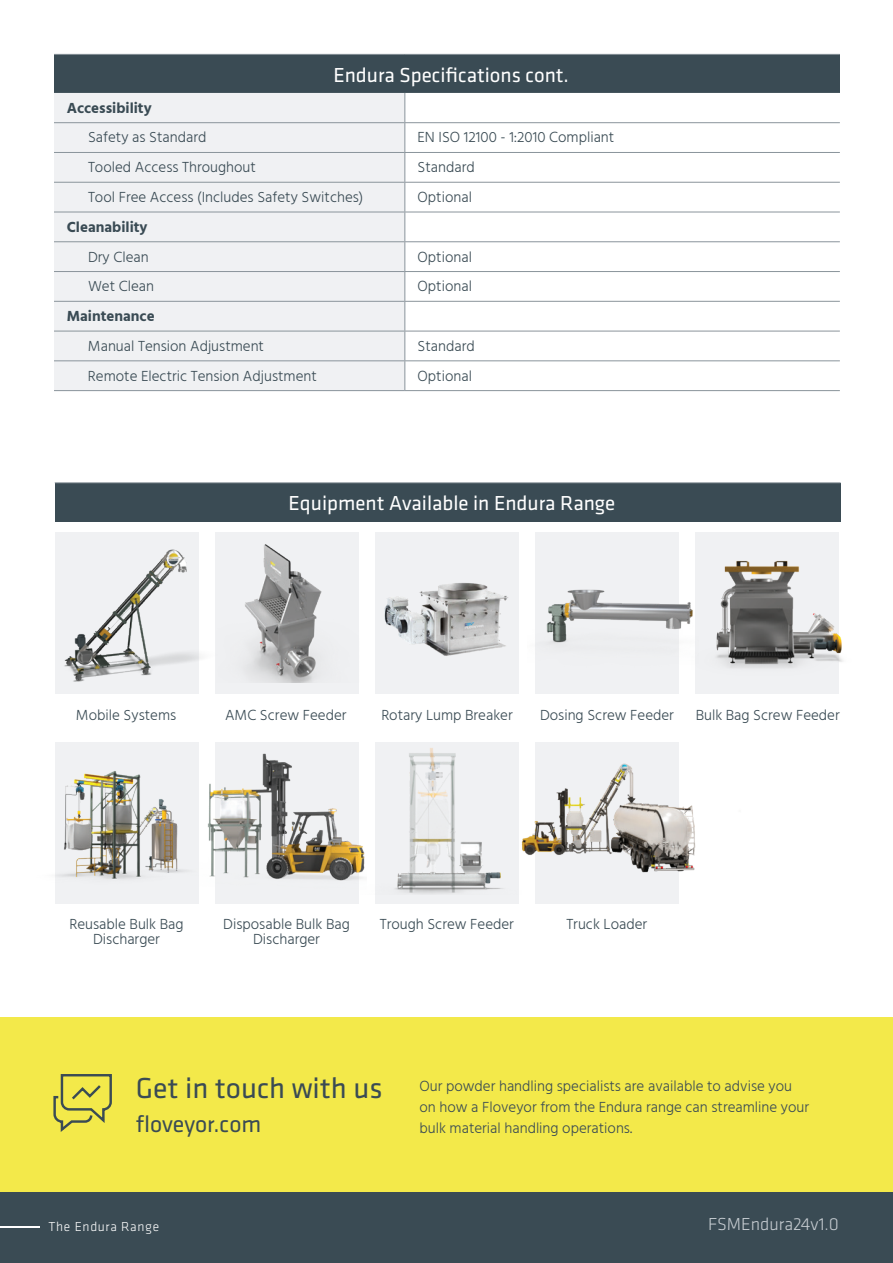
<style>
.page{position:relative;width:893px;height:1263px;background:#fff}
.page>*{position:absolute;margin:0;border:0;box-sizing:border-box;transform-origin:0 0}
.t1{font:30px "Klavika";color:#3a4b54}
.t2{font:24px "Klavika";color:#3a4b54}
.t3{font:21px "Klavika";color:#fff}
.t4{font:300 18px "Klavika";color:#c7cdd2}
.t5{font:300 15px/21px "Hind";color:#3a4b54;text-align:center}
.t6{font:700 15px "Hind";color:#3a4b54}
.t7{font:300 13.5px "Klavika";letter-spacing:.05em;color:#fff}
</style>
<div class="page">
<div style="left:0;top:1192px;width:893px;height:71px;background:#3a4b54"></div>
<div style="left:0;top:1018px;width:893px;height:174px;background:#f3e94a"></div>
<hr style="left:0;top:1226px;width:40px;height:1px;background:#fff">
<svg style="left:53px;top:1074px;width:59px;height:58px"></svg>
<div style="left:54px;top:54px;width:786px;height:39px;background:#3a4b54"></div>
<div style="left:54px;top:93px;width:351px;height:297px;background:#f0f1f3"></div>
<svg style="left:406px;top:123px;width:434px;height:239px"></svg>
<hr style="left:54px;top:54px;width:351px;height:1px;background:#8a949b">
<hr style="left:405px;top:54px;width:435px;height:1px;background:#8a949b">
<hr style="left:54px;top:122px;width:351px;height:1px;background:#8a949b">
<hr style="left:405px;top:122px;width:435px;height:1px;background:#8a949b">
<hr style="left:54px;top:152px;width:351px;height:1px;background:#8a949b">
<hr style="left:54px;top:182px;width:351px;height:1px;background:#8a949b">
<hr style="left:405px;top:152px;width:435px;height:1px;background:#8a949b">
<hr style="left:405px;top:182px;width:435px;height:1px;background:#8a949b">
<hr style="left:54px;top:212px;width:351px;height:1px;background:#8a949b">
<hr style="left:405px;top:212px;width:435px;height:1px;background:#8a949b">
<hr style="left:54px;top:241px;width:351px;height:1px;background:#8a949b">
<hr style="left:54px;top:271px;width:351px;height:1px;background:#8a949b">
<hr style="left:405px;top:241px;width:435px;height:1px;background:#8a949b">
<hr style="left:405px;top:271px;width:435px;height:1px;background:#8a949b">
<hr style="left:54px;top:301px;width:351px;height:1px;background:#8a949b">
<hr style="left:405px;top:301px;width:435px;height:1px;background:#8a949b">
<hr style="left:54px;top:331px;width:351px;height:1px;background:#8a949b">
<hr style="left:405px;top:331px;width:435px;height:1px;background:#8a949b">
<hr style="left:54px;top:360px;width:351px;height:1px;background:#8a949b">
<hr style="left:54px;top:390px;width:351px;height:1px;background:#8a949b">
<svg style="left:405px;top:93px;width:1px;height:297px"></svg>
<hr style="left:405px;top:360px;width:435px;height:1px;background:#8a949b">
<hr style="left:405px;top:390px;width:435px;height:1px;background:#8a949b">
<div style="left:55px;top:483px;width:786px;height:38px;background:#3a4b54"></div>
<hr style="left:55px;top:482px;width:786px;height:1px;background:#8a949b">
<div style="left:375px;top:532px;width:143px;height:161px;background:#f0f1f3"></div>
<div style="left:535px;top:532px;width:144px;height:161px;background:#f0f1f3"></div>
<div style="left:695px;top:532px;width:144px;height:161px;background:#f0f1f3"></div>
<div style="left:215px;top:532px;width:143px;height:161px;background:#f0f1f3"></div>
<img style="left:245px;top:543px;width:114px;height:139px">
<img style="left:56px;top:482px;width:170px;height:212px">
<div style="left:55px;top:742px;width:143px;height:162px;background:#f0f1f3"></div>
<div style="left:375px;top:742px;width:143px;height:162px;background:#f0f1f3"></div>
<img style="left:58px;top:771px;width:128px;height:108px">
<img style="left:384px;top:560px;width:135px;height:113px">
<img style="left:546px;top:589px;width:93px;height:55px">
<img style="left:639px;top:521px;width:204px;height:147px">
<img style="left:518px;top:742px;width:178px;height:160px">
<img style="left:395px;top:742px;width:135px;height:152px">
<img style="left:198px;top:742px;width:167px;height:162px">
<h3 class="t3" style="left:333px;top:61px;width:237px">Endura Specifications cont.</h3>
<p class="t6" style="left:67px;top:99px;width:86px">Accessibility</p>
<p class="t5" style="left:88px;top:128px;width:120px">Safety as Standard</p>
<p class="t5" style="left:418px;top:128px;width:198px">EN ISO 12100 - 1:2010 Compliant</p>
<p class="t5" style="left:88px;top:158px;width:169px">Tooled Access Throughout</p>
<p class="t5" style="left:418px;top:158px;width:59px">Standard</p>
<p class="t5" style="left:88px;top:187px;width:277px">Tool Free Access (Includes Safety Switches)</p>
<p class="t5" style="left:418px;top:187px;width:56px">Optional</p>
<p class="t6" style="left:67px;top:218px;width:82px">Cleanability</p>
<p class="t5" style="left:88px;top:247px;width:62px">Dry Clean</p>
<p class="t5" style="left:418px;top:247px;width:56px">Optional</p>
<p class="t5" style="left:88px;top:277px;width:68px">Wet Clean</p>
<p class="t5" style="left:418px;top:277px;width:56px">Optional</p>
<p class="t6" style="left:67px;top:307px;width:89px">Maintenance</p>
<p class="t5" style="left:88px;top:336px;width:178px">Manual Tension Adjustment</p>
<p class="t5" style="left:418px;top:336px;width:59px">Standard</p>
<p class="t5" style="left:88px;top:366px;width:230px">Remote Electric Tension Adjustment</p>
<p class="t5" style="left:418px;top:366px;width:56px">Optional</p>
<h3 class="t3" style="left:289px;top:489px;width:328px">Equipment Available in Endura Range</h3>
<p class="t5" style="left:76px;top:705px;width:102px">Mobile Systems</p>
<p class="t5" style="left:225px;top:705px;width:123px">AMC Screw Feeder</p>
<p class="t5" style="left:540px;top:705px;width:135px">Dosing Screw Feeder</p>
<p class="t5" style="left:696px;top:705px;width:146px">Bulk Bag Screw Feeder</p>
<p class="t5" style="left:381px;top:705px;width:133px">Rotary Lump Breaker</p>
<p class="t5" style="left:69px;top:917px;width:116px;line-height:15px">Reusable Bulk Bag<br>Discharger</p>
<p class="t5" style="left:223px;top:917px;width:128px;line-height:15px">Disposable Bulk Bag<br>Discharger</p>
<p class="t5" style="left:380px;top:914px;width:136px">Trough Screw Feeder</p>
<p class="t5" style="left:566px;top:914px;width:82px">Truck Loader</p>
<h1 class="t1" style="left:136px;top:1068px;width:248px">Get in touch with us</h1>
<h2 class="t2" style="left:136px;top:1108px;width:127px">floveyor.com</h2>
<p class="t7" style="left:49px;top:1218px;width:112px">The Endura Range</p>
<p class="t5" style="left:419px;top:1076px;width:391px;text-align:left">Our powder handling specialists are available to advise you on how a Floveyor from the Endura range can streamline your bulk material handling operations.</p>
<p class="t4" style="left:708px;top:1213px;width:132px">FSMEndura24v1.0</p>
</div>
